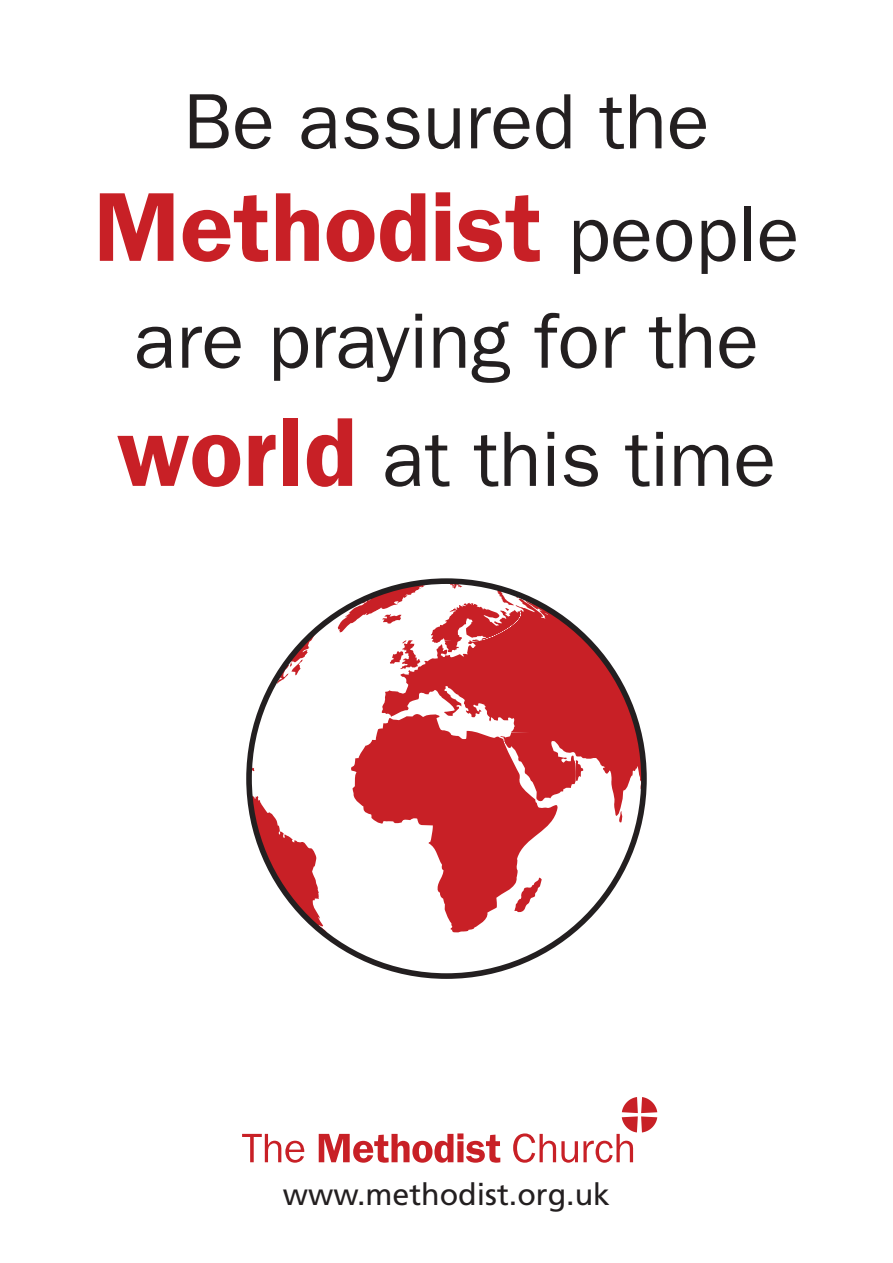
<style>
.page{position:relative;width:893px;height:1263px;background:#fff}
.page>*{position:absolute;margin:0;border:0;box-sizing:border-box;transform-origin:0 0}
.t1{font:600 98.4px "Franklin Gothic";color:#c82026}
.t2{font:78.75px/118.2px "Franklin Gothic";color:#231f20}
.t3{font:30.3px "Frutiger";color:#231f20}
.s1{font-weight:400;font-size:78.75px;color:#231f20}
.s2{font-weight:600;font-size:98.4px;color:#c82026}
</style>
<div class="page">
<svg style="left:249px;top:583px;width:395px;height:393px"></svg>
<svg style="left:242px;top:1134px;width:62px;height:29px"></svg>
<svg style="left:319px;top:1133px;width:181px;height:30px"></svg>
<svg style="left:513px;top:1097px;width:144px;height:66px"></svg>
<p class="t2" style="left:183px;top:63px;width:528px">Be assured the</p>
<p class="t1" style="left:94px;top:169px;width:707px">Methodist <span class="s1">people</span></p>
<p class="t2" style="left:117px;top:282px;width:661px">are praying for the <span class="s2">world</span> at this time</p>
<p class="t3" style="left:283px;top:1177px;width:329px">www.methodist.org.uk</p>
</div>
